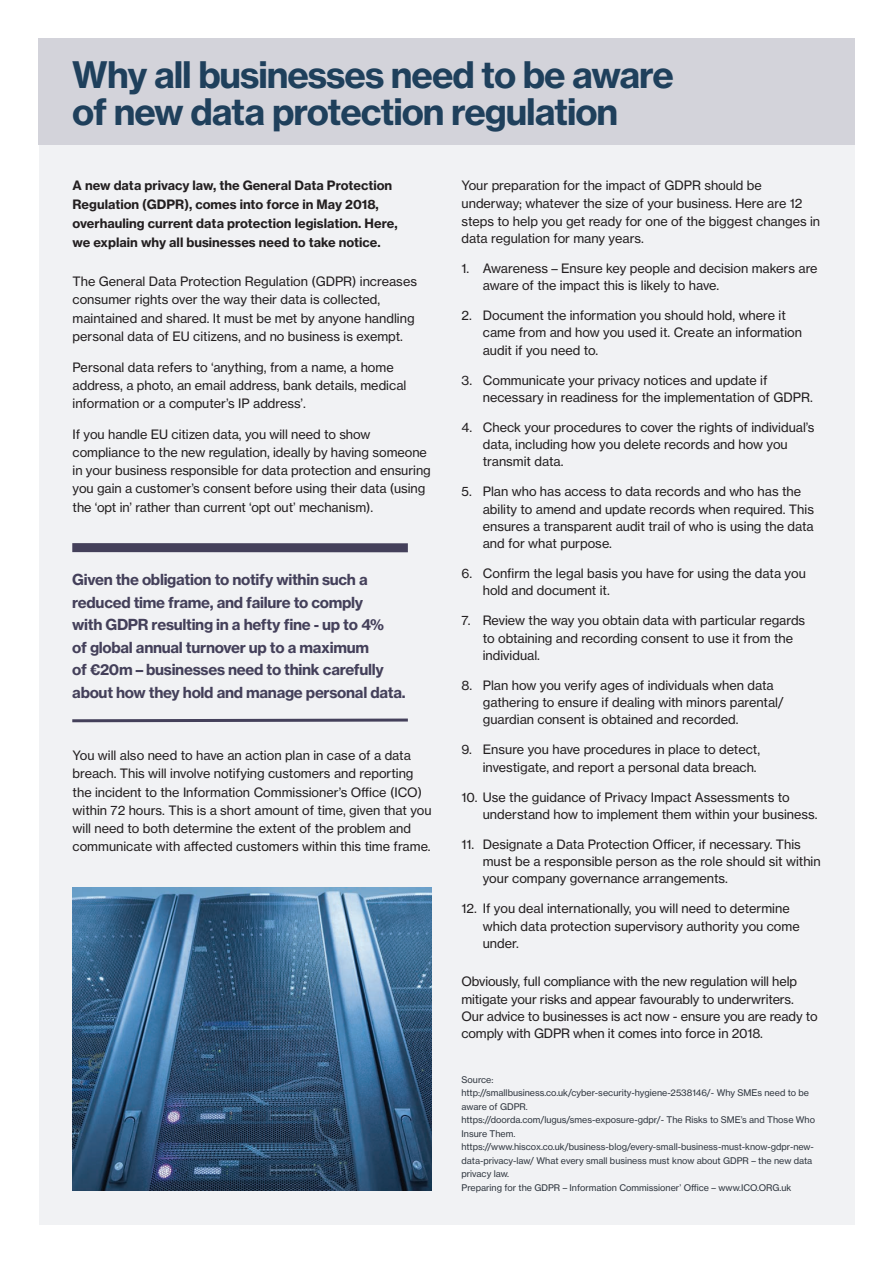
<style>
.page{position:relative;width:893px;height:1263px;background:#fff}
.page>*{position:absolute;margin:0;border:0;box-sizing:border-box;transform-origin:0 0}
.t1{font:36px/37.5px "N Haas Grotesk TX Std 75 Bd";letter-spacing:-.03em;color:#1f405c}
.t2{font:15px/22.5px "N Haas Grotesk TX Std 75 Bd";letter-spacing:-.02em;color:#44405a}
.t3{font:12.75px/17.2px "N Haas Grotesk TX Std 55 Rg";color:#231f20}
.t4{font:12.75px/18.9px "N Haas Grotesk TX Std 75 Bd";color:#231f20}
.t5{font:9px/13.5px "N Haas Grotesk TX Std 55 Rg";color:#2f363f}
</style>
<div class="page">
<div style="left:39px;top:145px;width:816px;height:1080px;background:#f1f2f4"></div>
<img style="left:72px;top:887px;width:360px;height:304px">
<div style="left:38px;top:38px;width:817px;height:107px;background:#d3d3da"></div>
<svg style="left:72px;top:718px;width:336px;height:5px"></svg>
<div style="left:72px;top:543px;width:336px;height:9px;background:#44405a"></div>
<h1 class="t1" style="left:72px;top:56px;width:603px">Why all businesses need to be aware of new data protection regulation</h1>
<p class="t4" style="left:73px;top:176px;width:327px">A new data privacy law, the General Data Protection Regulation (GDPR), comes into force in May 2018, overhauling current data protection legislation. Here, we explain why all businesses need to take notice.</p>
<p class="t3" style="left:73px;top:273px;width:346px;line-height:18.1px">The General Data Protection Regulation (GDPR) increases consumer rights over the way their data is collected, maintained and shared. It must be met by anyone handling personal data of EU citizens, and no business is exempt.</p>
<p class="t3" style="left:73px;top:358px;width:335px;line-height:18.1px">Personal data refers to ‘anything, from a name, a home address, a photo, an email address, bank details, medical information or a computer’s IP address’.</p>
<p class="t3" style="left:73px;top:425px;width:360px;line-height:18.1px">If you handle EU citizen data, you will need to show compliance to the new regulation, ideally by having someone in your business responsible for data protection and ensuring you gain a customer’s consent before using their data (using the ‘opt in’ rather than current ‘opt out’ mechanism).</p>
<p class="t2" style="left:72px;top:568px;width:335px">Given the obligation to notify within such a reduced time frame, and failure to comply<br>with GDPR resulting in a hefty fine - up to 4%<br>of global annual turnover up to a maximum<br>of €20m – businesses need to think carefully about how they hold and manage personal data.</p>
<p class="t3" style="left:73px;top:746px;width:361px;line-height:18.1px">You will also need to have an action plan in case of a data breach. This will involve notifying customers and reporting the incident to the Information Commissioner’s Office (ICO) within 72 hours. This is a short amount of time, given that you will need to both determine the extent of the problem and communicate with affected customers within this time frame.</p>
<p class="t3" style="left:461px;top:177px;width:360px">Your preparation for the impact of GDPR should be underway; whatever the size of your business. Here are 12 steps to help you get ready for one of the biggest changes in data regulation for many years.</p>
<p class="t3" style="left:483px;top:259px;width:336px;text-indent:-21px">1. Awareness – Ensure key people and decision makers are aware of the impact this is likely to have.</p>
<p class="t3" style="left:483px;top:307px;width:321px;text-indent:-21px">2. Document the information you should hold, where it came from and how you used it. Create an information audit if you need to.</p>
<p class="t3" style="left:483px;top:371px;width:332px;text-indent:-21px">3. Communicate your privacy notices and update if necessary in readiness for the implementation of GDPR.</p>
<p class="t3" style="left:483px;top:418px;width:333px;text-indent:-21px">4. Check your procedures to cover the rights of individual’s data, including how you delete records and how you transmit data.</p>
<p class="t3" style="left:483px;top:483px;width:333px;text-indent:-21px">5. Plan who has access to data records and who has the ability to amend and update records when required. This ensures a transparent audit trail of who is using the data and for what purpose.</p>
<p class="t3" style="left:483px;top:565px;width:325px;text-indent:-21px">6. Confirm the legal basis you have for using the data you hold and document it.</p>
<p class="t3" style="left:483px;top:612px;width:324px;text-indent:-21px">7. Review the way you obtain data with particular regards to obtaining and recording consent to use it from the individual.</p>
<p class="t3" style="left:483px;top:676px;width:302px;text-indent:-21px">8. Plan how you verify ages of individuals when data gathering to ensure if dealing with minors parental/ guardian consent is obtained and recorded.</p>
<p class="t3" style="left:461px;top:741px;width:300px;text-align:right">9. Ensure you have procedures in place to detect, investigate, and report a personal data breach.</p>
<p class="t3" style="left:483px;top:788px;width:336px;text-indent:-21px">10. Use the guidance of Privacy Impact Assessments to understand how to implement them within your business.</p>
<p class="t3" style="left:483px;top:835px;width:339px;text-indent:-21px">11. Designate a Data Protection Officer, if necessary. This must be a responsible person as the role should sit within your company governance arrangements.</p>
<p class="t3" style="left:483px;top:900px;width:318px;text-indent:-21px">12. If you deal internationally, you will need to determine which data protection supervisory authority you come under.</p>
<p class="t3" style="left:461px;top:973px;width:358px">Obviously, full compliance with the new regulation will help mitigate your risks and appear favourably to underwriters.<br>Our advice to businesses is act now - ensure you are ready to comply with GDPR when it comes into force in 2018.</p>
<p class="t5" style="left:461px;top:1073px;width:355px">Source:<br>http://smallbusiness.co.uk/cyber-security-hygiene-2538146/- Why SMEs need to be aware of GDPR.<br>https://doorda.com/lugus/smes-exposure-gdpr/- The Risks to SME’s and Those Who Insure Them. https://www.hiscox.co.uk/business-blog/every-small-business-must-know-gdpr-new&shy;data-privacy-law/ What every small business must know about GDPR – the new data privacy law.<br>Preparing for the GDPR – Information Commissioner’ Office – www.ICO.ORG.uk</p>
</div>
